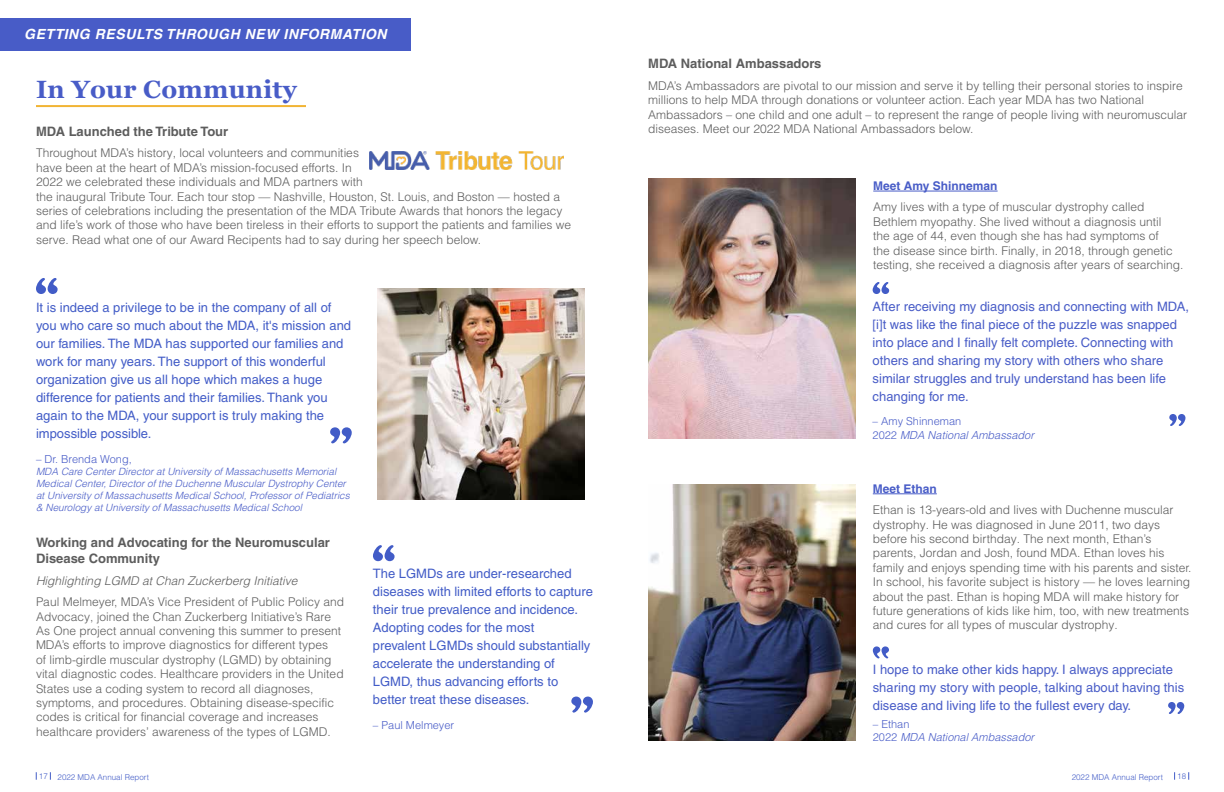
<style>
.page{position:relative;width:1224px;height:792px;background:#fff}
.page>*{position:absolute;margin:0;border:0;box-sizing:border-box;transform-origin:0 0}
.t1{font:700 25px "Georgia";letter-spacing:.01em;color:#485cc7}
.t2{font:italic 700 14px "Helvetica LT Pro";letter-spacing:.04em;color:#fff}
.t3{font:13px/18px "Helvetica LT Pro";color:#425cc7}
.t4{font:13px/18px "Helvetica LT Pro";color:#485cc7}
.t5{font:700 13px/15.6px "Helvetica LT Pro";color:#5d5d5d}
.t6{font:300 12px/14.4px "Helvetica LT Pro";color:#5d5d5d}
.t7{font:italic 300 12px "Helvetica LT Pro";color:#5d5d5d}
.t8{font:700 12px "Helvetica LT Pro";color:#485cc7}
.t9{font:italic 300 11px/13.2px "Helvetica LT Pro";color:#485cc7}
.t10{font:300 11px "Helvetica LT Pro";color:#485cc7}
.t11{font:italic 300 10px/12px "Helvetica LT Pro";color:#485cc7}
.t12{font:300 8px "Helvetica LT Pro";color:#425cc7}
.s1{font-style:normal}
</style>
<div class="page">
<hr style="left:36px;top:105px;width:270px;height:2px;background:#f1b434">
<img style="left:370px;top:151px;width:193px;height:19px">
<img style="left:648px;top:179px;width:207px;height:260px">
<hr style="left:873px;top:191px;width:125px;height:1px;background:#485cc7">
<svg style="left:873px;top:282px;width:16px;height:12px"></svg>
<svg style="left:1169px;top:414px;width:16px;height:12px"></svg>
<img style="left:648px;top:484px;width:207px;height:257px">
<hr style="left:873px;top:494px;width:64px;height:1px;background:#485cc7">
<svg style="left:873px;top:646px;width:16px;height:12px"></svg>
<svg style="left:1168px;top:702px;width:16px;height:12px"></svg>
<img style="left:377px;top:289px;width:208px;height:211px">
<svg style="left:36px;top:278px;width:22px;height:16px"></svg>
<svg style="left:330px;top:427px;width:22px;height:16px"></svg>
<svg style="left:373px;top:545px;width:22px;height:16px"></svg>
<svg style="left:571px;top:697px;width:22px;height:16px"></svg>
<div style="left:0;top:18px;width:411px;height:33px;background:#485cc7"></div>
<p class="t2" style="left:24px;top:26px;width:364px">GETTING RESULTS THROUGH NEW INFORMATION</p>
<h1 class="t1" style="left:36px;top:73px;width:262px">In Your Community</h1>
<p class="t5" style="left:36px;top:123px;width:194px">MDA Launched the Tribute Tour</p>
<p class="t6" style="left:36px;top:146px;width:537px">Throughout MDA’s history, local volunteers and communities<br>have been at the heart of MDA’s mission-focused efforts. In<br>2022 we celebrated these individuals and MDA partners with<br>the inaugural Tribute Tour. Each tour stop — Nashville, Houston, St. Louis, and Boston — hosted a series of celebrations including the presentation of the MDA Tribute Awards that honors the legacy and life’s work of those who have been tireless in their efforts to support the patients and families we serve. Read what one of our Award Recipents had to say during her speech below.</p>
<p class="t3" style="left:36px;top:298px;width:317px">It is indeed a privilege to be in the company of all of you who care so much about the MDA, it's mission and our families. The MDA has supported our families and work for many years. The support of this wonderful organization give us all hope which makes a huge difference for patients and their families. Thank you again to the MDA, your support is truly making the impossible possible.</p>
<p class="t10" style="left:36px;top:452px;width:97px">– Dr. Brenda Wong,</p>
<p class="t11" style="left:36px;top:465px;width:315px">MDA Care Center Director at University of Massachusetts Memorial Medical Center, Director of the Duchenne Muscular Dystrophy Center at University of Massachusetts Medical School, Professor of Pediatrics &amp; Neurology at University of Massachusetts Medical School</p>
<p class="t5" style="left:36px;top:535px;width:296px">Working and Advocating for the Neuromuscular<br>Disease Community</p>
<p class="t7" style="left:36px;top:573px;width:263px">Highlighting LGMD at Chan Zuckerberg Initiative</p>
<p class="t6" style="left:36px;top:595px;width:310px">Paul Melmeyer, MDA’s Vice President of Public Policy and Advocacy, joined the Chan Zuckerberg Initiative’s Rare As One project annual convening this summer to present MDA’s efforts to improve diagnostics for different types<br>of limb-girdle muscular dystrophy (LGMD) by obtaining vital diagnostic codes. Healthcare providers in the United States use a coding system to record all diagnoses, symptoms, and procedures. Obtaining disease-specific codes is critical for financial coverage and increases healthcare providers’ awareness of the types of LGMD.</p>
<p class="t3" style="left:373px;top:564px;width:222px">The LGMDs are under-researched diseases with limited efforts to capture their true prevalence and incidence.<br>Adopting codes for the most<br>prevalent LGMDs should substantially accelerate the understanding of LGMD, thus advancing efforts to better treat these diseases.</p>
<p class="t10" style="left:373px;top:718px;width:83px">– Paul Melmeyer</p>
<p class="t5" style="left:648px;top:56px;width:175px">MDA National Ambassadors</p>
<p class="t6" style="left:648px;top:78px;width:540px">MDA’s Ambassadors are pivotal to our mission and serve it by telling their personal stories to inspire millions to help MDA through donations or volunteer action. Each year MDA has two National Ambassadors – one child and one adult – to represent the range of people living with neuromuscular diseases. Meet our 2022 MDA National Ambassadors below.</p>
<p class="t8" style="left:873px;top:178px;width:126px">Meet Amy Shinneman</p>
<p class="t6" style="left:873px;top:200px;width:312px">Amy lives with a type of muscular dystrophy called Bethlem myopathy. She lived without a diagnosis until<br>the age of 44, even though she has had symptoms of<br>the disease since birth. Finally, in 2018, through genetic testing, she received a diagnosis after years of searching.</p>
<p class="t4" style="left:873px;top:297px;width:318px">After receiving my diagnosis and connecting with MDA, [i]t was like the final piece of the puzzle was snapped into place and I finally felt complete. Connecting with others and sharing my story with others who share similar struggles and truly understand has been life changing for me.</p>
<p class="t9" style="left:873px;top:415px;width:163px"><span class="s1">– Amy Shinneman<br>2022</span> MDA National Ambassador</p>
<p class="t8" style="left:873px;top:481px;width:66px">Meet Ethan</p>
<p class="t6" style="left:873px;top:503px;width:320px">Ethan is 13-years-old and lives with Duchenne muscular dystrophy. He was diagnosed in June 2011, two days before his second birthday. The next month, Ethan’s parents, Jordan and Josh, found MDA. Ethan loves his family and enjoys spending time with his parents and sister.<br>In school, his favorite subject is history — he loves learning about the past. Ethan is hoping MDA will make history for future generations of kids like him, too, with new treatments and cures for all types of muscular dystrophy.</p>
<p class="t4" style="left:873px;top:661px;width:313px">I hope to make other kids happy. I always appreciate sharing my story with people, talking about having this disease and living life to the fullest every day.</p>
<p class="t9" style="left:873px;top:717px;width:163px"><span class="s1">– Ethan<br>2022</span> MDA National Ambassador</p>
<p class="t12" style="left:39px;top:772px;width:112px">17 2022 MDA Annual Report</p>
<p class="t12" style="left:1072px;top:772px;width:93px">2022 MDA Annual Report</p>
<p class="t12" style="left:1177px;top:771px;width:11px">18</p>
</div>
